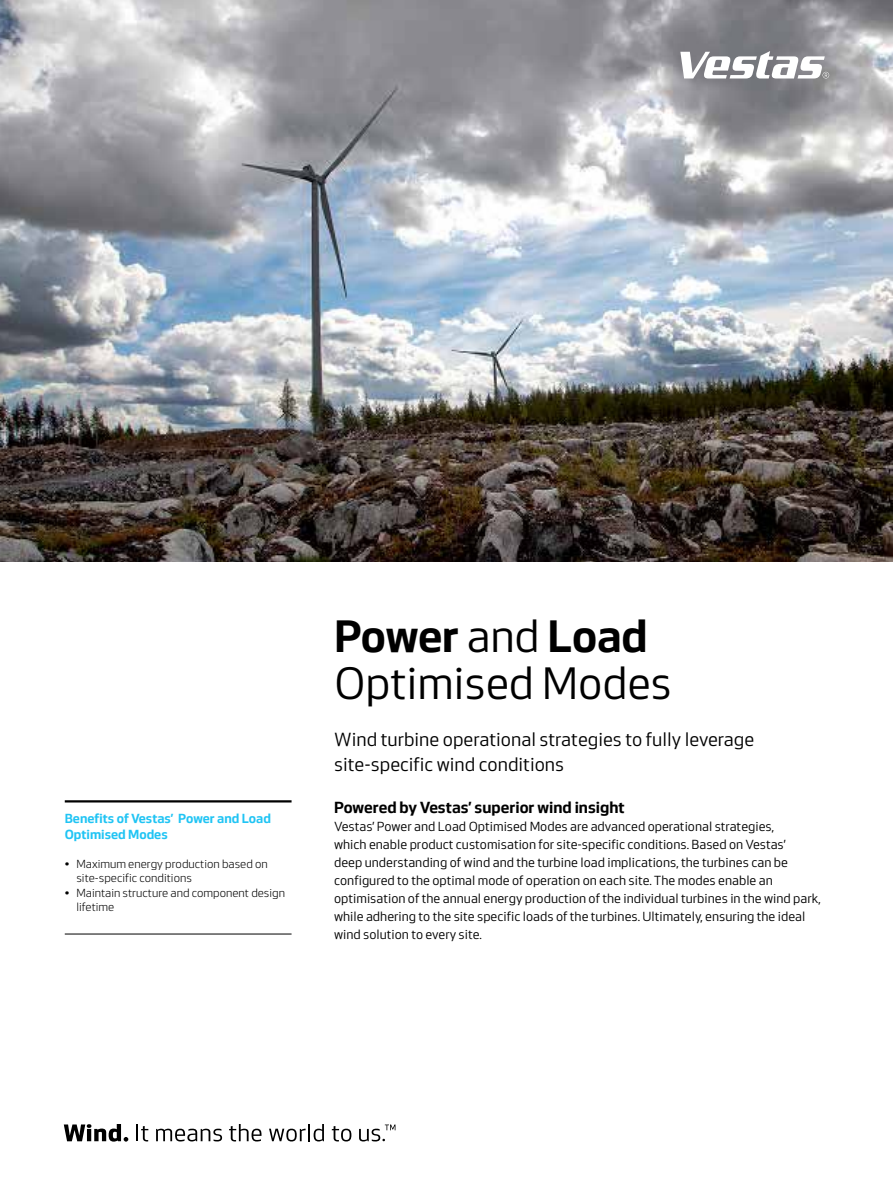
<style>
.page{position:relative;width:893px;height:1191px;background:#fff}
.page>*{position:absolute;margin:0;border:0;box-sizing:border-box;transform-origin:0 0}
.t1{font:46.5px/46.5px "Vestas Sans";letter-spacing:-.005em;color:#000}
.t2{font:19.5px/25.5px "Vestas Sans";color:#000}
.t3{font:600 16.5px "Vestas Sans";color:#000}
.t4{font:13.5px/18px "Vestas Sans";color:#000}
.t5{font:600 13.5px/16.2px "Vestas Sans";color:#20c4f4}
.t6{font:12px/14.4px "Vestas Sans Standard";color:#000}
.s1{font-weight:600}
</style>
<div class="page">
<img style="left:0;top:0;width:893px;height:561px">
<hr style="left:65px;top:800px;width:227px;height:2px;background:#000">
<hr style="left:65px;top:933px;width:227px;height:1px;background:#000">
<svg style="left:64px;top:1124px;width:64px;height:17px"></svg>
<svg style="left:136px;top:1124px;width:12px;height:17px"></svg>
<svg style="left:156px;top:1128px;width:66px;height:13px"></svg>
<svg style="left:229px;top:1124px;width:32px;height:17px"></svg>
<svg style="left:269px;top:1124px;width:55px;height:17px"></svg>
<svg style="left:332px;top:1126px;width:19px;height:15px"></svg>
<svg style="left:359px;top:1124px;width:36px;height:17px"></svg>
<svg style="left:680px;top:51px;width:149px;height:27px"></svg>
<p class="t5" style="left:65px;top:810px;width:208px">Benefits of Vestas’ Power and Load<br>Optimised Modes</p>
<p class="t6" style="left:76px;top:856px;width:193px;text-indent:-12px">• Maximum energy production based on site-specific conditions</p>
<p class="t6" style="left:76px;top:885px;width:210px;text-indent:-12px">• Maintain structure and component design lifetime</p>
<h1 class="t1" style="left:334px;top:613px;width:339px"><span class="s1">Power</span> and <span class="s1">Load<br></span>Optimised Modes</h1>
<h2 class="t2" style="left:334px;top:726px;width:422px">Wind turbine operational strategies to fully leverage site-specific wind conditions</h2>
<p class="t3" style="left:334px;top:799px;width:292px">Powered by Vestas’ superior wind insight</p>
<p class="t4" style="left:334px;top:818px;width:488px">Vestas’ Power and Load Optimised Modes are advanced operational strategies,<br>which enable product customisation for site-specific conditions. Based on Vestas’<br>deep understanding of wind and the turbine load implications, the turbines can be configured to the optimal mode of operation on each site. The modes enable an optimisation of the annual energy production of the individual turbines in the wind park, while adhering to the site specific loads of the turbines. Ultimately, ensuring the ideal wind solution to every site.</p>
</div>
